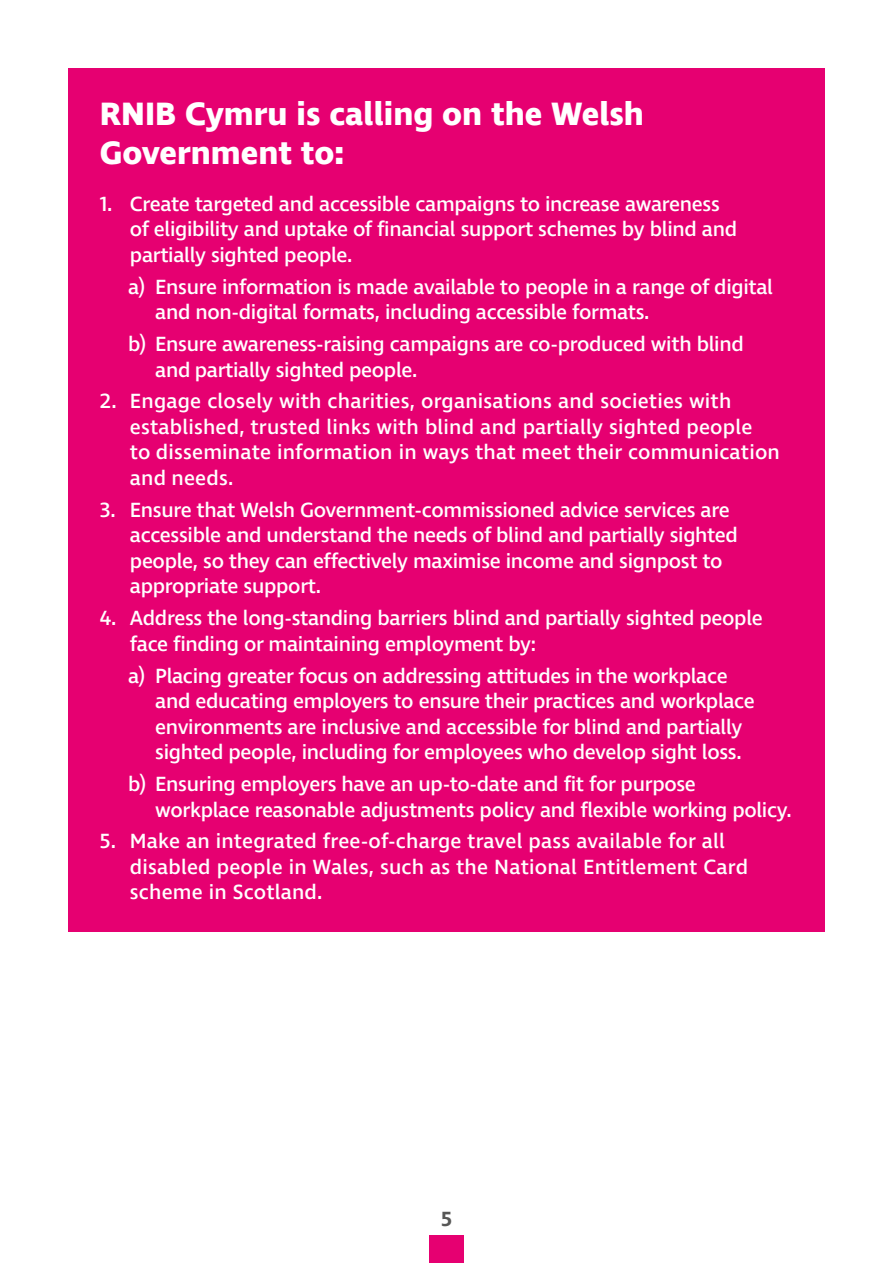
<style>
.page{position:relative;width:893px;height:1263px;background:#fff}
.page>*{position:absolute;margin:0;border:0;box-sizing:border-box;transform-origin:0 0}
.H33{font:700 33px/39px "Ingra";color:#fff}
.P___List_alphabet{font:500 21px/25.5px "Ingra";letter-spacing:-.015em;color:#fff}
.P___14pt_numbers{font:500 21px/25.5px "Ingra";letter-spacing:-.015em;color:#fff}
.P___14pt_numbers-2{font:500 21px/25.5px "Ingra";letter-spacing:.01em;color:#fff}
.t1{font:600 21px "Ingra";color:#575756}
</style>
<div class="page">
<div style="left:68px;top:68px;width:757px;height:863px;background:#e60071"></div>
<div style="left:429px;top:1235px;width:35px;height:28px;background:#e60071"></div>
<h3 class="H33" style="left:100px;top:96px;width:545px">RNIB Cymru is calling on the Welsh<br>Government to:</h3>
<p class="P___14pt_numbers" style="left:130px;top:192px;width:609px;text-indent:-30px">1. Create targeted and accessible campaigns to increase awareness of eligibility and uptake of financial support schemes by blind and partially sighted people.</p>
<p class="P___List_alphabet" style="left:155px;top:275px;width:619px;text-indent:-27px">a) Ensure information is made available to people in a range of digital and non-digital formats, including accessible formats.</p>
<p class="P___List_alphabet" style="left:155px;top:332px;width:590px;text-indent:-27px">b) Ensure awareness-raising campaigns are co-produced with blind and partially sighted people.</p>
<p class="P___14pt_numbers-2" style="left:130px;top:390px;width:651px;text-indent:-30px">2. Engage closely with charities, organisations and societies with established, trusted links with blind and partially sighted people<br>to disseminate information in ways that meet their communication and needs.</p>
<p class="P___14pt_numbers" style="left:130px;top:498px;width:609px;text-indent:-30px">3. Ensure that Welsh Government-commissioned advice services are accessible and understand the needs of blind and partially sighted people, so they can effectively maximise income and signpost to appropriate support.</p>
<p class="P___14pt_numbers" style="left:130px;top:606px;width:634px;text-indent:-30px">4. Address the long-standing barriers blind and partially sighted people face finding or maintaining employment by:</p>
<p class="P___List_alphabet" style="left:155px;top:664px;width:601px;text-indent:-27px">a) Placing greater focus on addressing attitudes in the workplace and educating employers to ensure their practices and workplace environments are inclusive and accessible for blind and partially sighted people, including for employees who develop sight loss.</p>
<p class="P___List_alphabet" style="left:155px;top:772px;width:638px;text-indent:-27px">b) Ensuring employers have an up-to-date and fit for purpose workplace reasonable adjustments policy and flexible working policy.</p>
<p class="P___14pt_numbers-2" style="left:130px;top:830px;width:620px;text-indent:-30px">5. Make an integrated free-of-charge travel pass available for all disabled people in Wales, such as the National Entitlement Card scheme in Scotland.</p>
<p class="t1" style="left:441px;top:1206px;width:12px">5</p>
</div>
